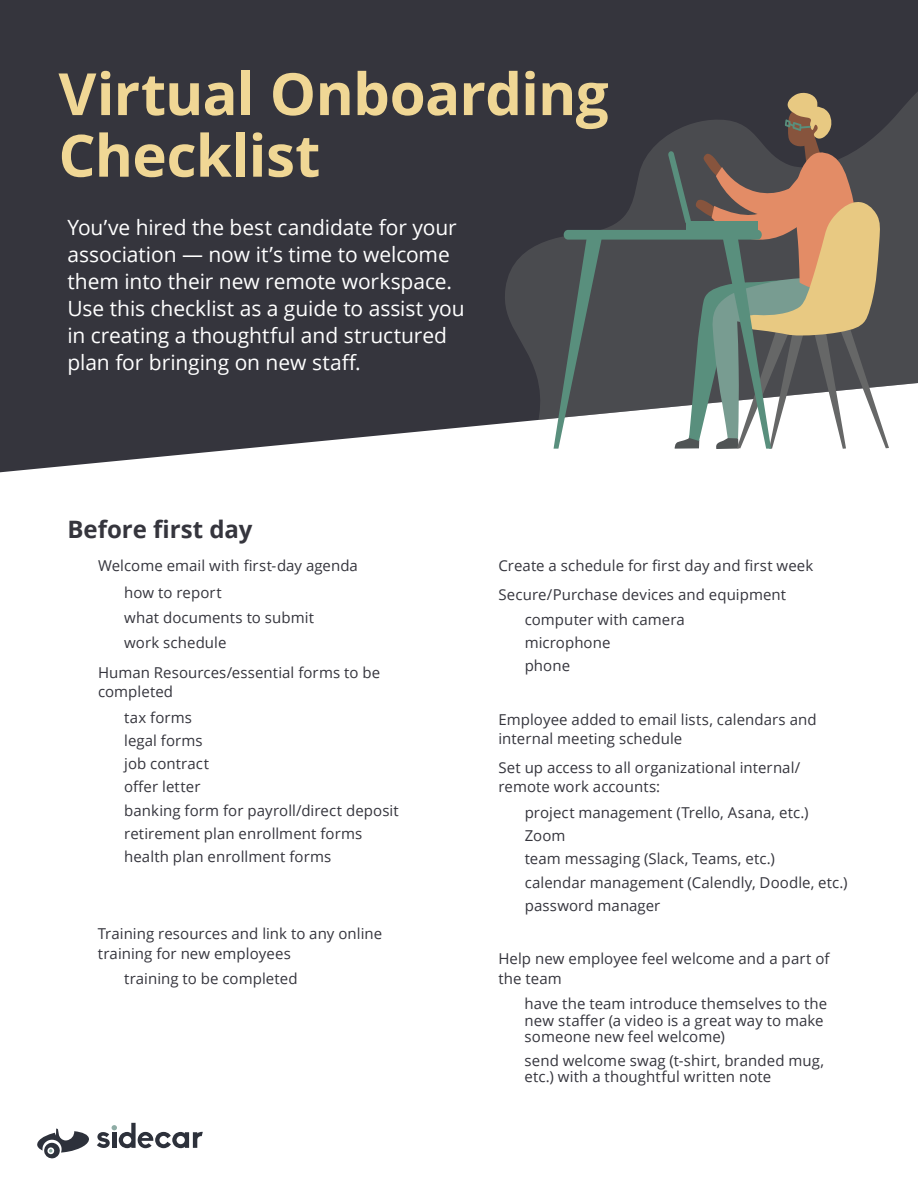
<style>
.page{position:relative;width:918px;height:1188px;background:#fff}
.page>*{position:absolute;margin:0;border:0;box-sizing:border-box;transform-origin:0 0}
.t1{font:700 58.2px/61.7px "Open Sans";letter-spacing:-.01em;color:#f0d795}
.t2{font:700 24px "Open Sans";color:#35353d}
.t3{font:21px/27px "Open Sans";letter-spacing:-.005em;color:#fff}
.t4{font:15px/23.2px "Open Sans";letter-spacing:.005em;color:#35353d}
</style>
<div class="page">
<div style="left:0;top:0;width:918px;height:472px;background:#35353d"></div>
<svg style="left:501px;top:58px;width:417px;height:414px"></svg>
<svg style="left:668px;top:91px;width:221px;height:358px;background:#837d71"></svg>
<svg style="left:554px;top:235px;width:48px;height:214px;background:#667170"></svg>
<div style="left:564px;top:230px;width:198px;height:10px;background:#598f7d;border-radius:5px"></div>
<svg style="left:37px;top:1129px;width:52px;height:29px"></svg>
<svg style="left:97px;top:1123px;width:106px;height:25px"></svg>
<h1 class="t1" style="left:58px;top:62px;width:552px">Virtual Onboarding<br>Checklist</h1>
<h3 class="t3" style="left:68px;top:213px;width:399px">You’ve hired the best candidate for your association — now it’s time to welcome them into their new remote workspace.<br>Use this checklist as a guide to assist you in creating a thoughtful and structured plan for bringing on new staff.</h3>
<h2 class="t2" style="left:68px;top:512px;width:186px">Before first day</h2>
<p class="t4" style="left:124px;top:552px;width:235px;line-height:26.8px;text-indent:-26px">Welcome email with first-day agenda how to report</p>
<p class="t4" style="left:124px;top:605px;width:191px;line-height:24.8px">what documents to submit work schedule</p>
<p class="t4" style="left:98px;top:662px;width:284px;line-height:19.5px">Human Resources/essential forms to be completed</p>
<p class="t4" style="left:124px;top:705px;width:276px">tax forms<br>legal forms<br>job contract<br>offer letter<br>banking form for payroll/direct deposit retirement plan enrollment forms health plan enrollment forms</p>
<p class="t4" style="left:98px;top:923px;width:286px;line-height:19.5px">Training resources and link to any online training for new employees</p>
<p class="t4" style="left:124px;top:966px;width:175px">training to be completed</p>
<p class="t4" style="left:498px;top:551px;width:316px;line-height:28.3px">Create a schedule for first day and first week<br>Secure/Purchase devices and equipment</p>
<p class="t4" style="left:525px;top:607px;width:162px">computer with camera microphone<br>phone</p>
<p class="t4" style="left:498px;top:709px;width:320px;line-height:19.5px">Employee added to email lists, calendars and internal meeting schedule</p>
<p class="t4" style="left:498px;top:757px;width:303px;line-height:19.5px">Set up access to all organizational internal/ remote work accounts:</p>
<p class="t4" style="left:525px;top:800px;width:324px">project management (Trello, Asana, etc.)<br>Zoom<br>team messaging (Slack, Teams, etc.)<br>calendar management (Calendly, Doodle, etc.) password manager</p>
<p class="t4" style="left:498px;top:949px;width:333px;line-height:19.5px">Help new employee feel welcome and a part of the team</p>
<p class="t4" style="left:525px;top:995px;width:304px;line-height:16.5px">have the team introduce themselves to the new staffer (a video is a great way to make someone new feel welcome)</p>
<p class="t4" style="left:525px;top:1051px;width:301px;line-height:16.5px">send welcome swag (t-shirt, branded mug, etc.) with a thoughtful written note</p>
</div>
